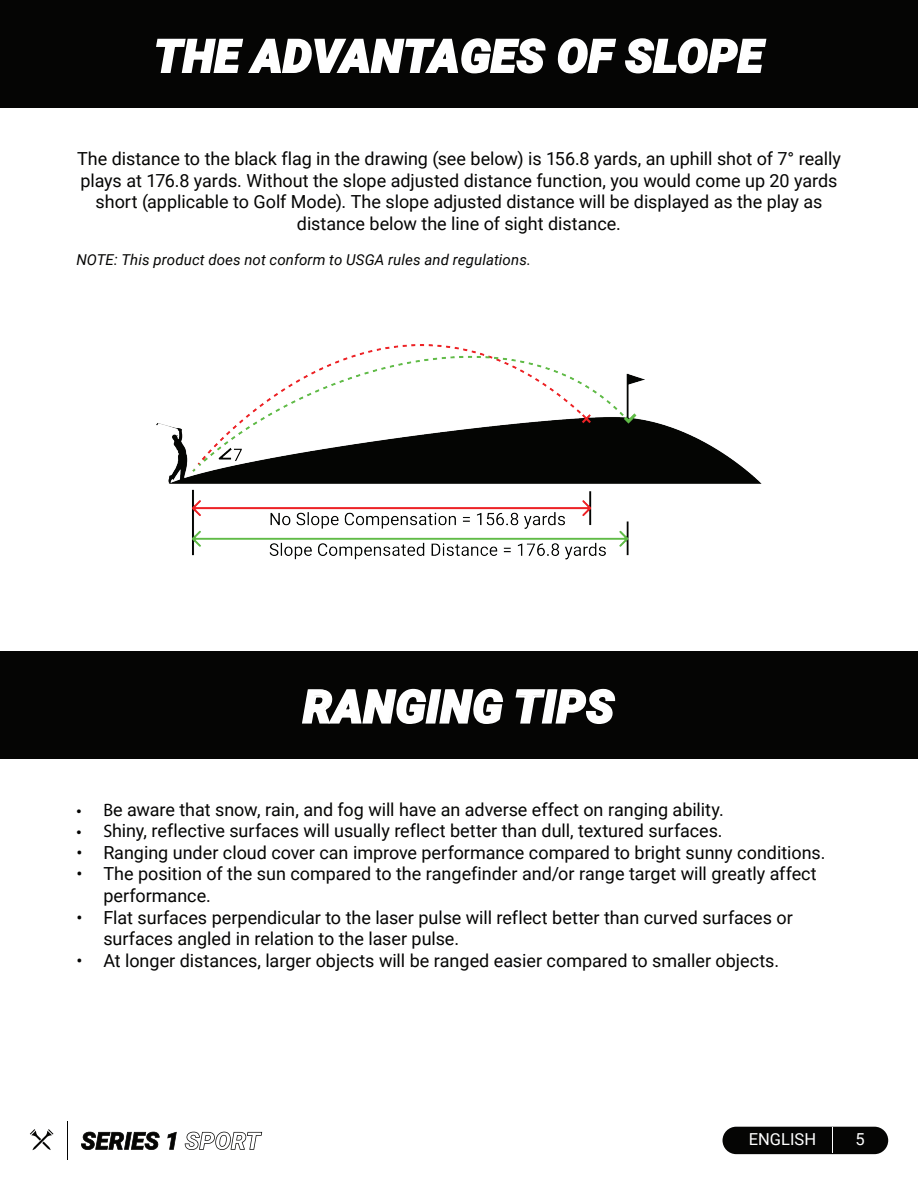
<style>
.page{position:relative;width:918px;height:1188px;background:#fff}
.page>*{position:absolute;margin:0;border:0;box-sizing:border-box;transform-origin:0 0}
.t1{font:italic 900 45px "Roboto";letter-spacing:.02em;color:#fff}
.t2{font:18px/21.6px "Roboto";letter-spacing:-.005em;color:#050504}
.t3{font:16.5px "Roboto";color:#fff}
.t4{font:italic 15px "Roboto";letter-spacing:.01em;color:#050504}
.s1{font-family:"Myriad Pro"}
</style>
<div class="page">
<svg style="left:81px;top:1132px;width:79px;height:18px"></svg>
<svg style="left:167px;top:1132px;width:10px;height:18px"></svg>
<svg style="left:185px;top:1132px;width:77px;height:18px"></svg>
<svg style="left:30px;top:1129px;width:23px;height:21px"></svg>
<hr style="left:67px;top:1121px;width:1px;height:39px;background:#050504">
<div style="left:723px;top:1127px;width:165px;height:27px;background:#050504;border-radius:14px"></div>
<svg style="left:832px;top:1128px;width:1px;height:25px"></svg>
<div style="left:0;top:0;width:918px;height:108px;background:#050504"></div>
<svg style="left:156px;top:38px;width:390px;height:36px"></svg>
<svg style="left:557px;top:38px;width:60px;height:36px"></svg>
<svg style="left:625px;top:38px;width:142px;height:36px"></svg>
<div style="left:0;top:651px;width:918px;height:108px;background:#050504"></div>
<svg style="left:302px;top:688px;width:202px;height:36px"></svg>
<svg style="left:515px;top:688px;width:101px;height:36px"></svg>
<img style="left:156px;top:344px;width:606px;height:216px">
<h1 class="t1" style="left:154px;top:24px;width:610px">THE ADVANTAGES OF SLOPE</h1>
<p class="t2" style="left:77px;top:147px;width:765px;text-align:center">The distance to the black flag in the drawing (see below) is 156.8 yards, an uphill shot of 7° really plays at 176.8 yards. Without the slope adjusted distance function, you would come up 20 yards short (applicable to Golf Mode). The slope adjusted distance will be displayed as the play as distance below the line of sight distance.</p>
<p class="t4" style="left:76px;top:249px;width:456px">NOTE: This product does not conform to USGA rules and regulations.</p>
<h1 class="t1" style="left:303px;top:675px;width:312px">RANGING TIPS</h1>
<p class="t2" style="left:76px;top:798px;width:649px"><span class="s1">• B</span>e aware that snow, rain, and fog will have an adverse effect on ranging ability.</p>
<p class="t2" style="left:76px;top:819px;width:648px"><span class="s1">• S</span>hiny, reflective surfaces will usually reflect better than dull, textured surfaces.</p>
<p class="t2" style="left:76px;top:841px;width:751px">• Ranging under cloud cover can improve performance compared to bright sunny conditions.</p>
<p class="t2" style="left:103px;top:863px;width:715px;text-indent:-27px">• The position of the sun compared to the rangefinder and/or range target will greatly affect performance.</p>
<p class="t2" style="left:103px;top:906px;width:691px;text-indent:-27px">• Flat surfaces perpendicular to the laser pulse will reflect better than curved surfaces or surfaces angled in relation to the laser pulse.</p>
<p class="t2" style="left:76px;top:949px;width:704px">• At longer distances, larger objects will be ranged easier compared to smaller objects.</p>
<p class="t3" style="left:749px;top:1128px;width:69px">ENGLISH</p>
<p class="t3" style="left:855px;top:1128px;width:11px">5</p>
</div>
